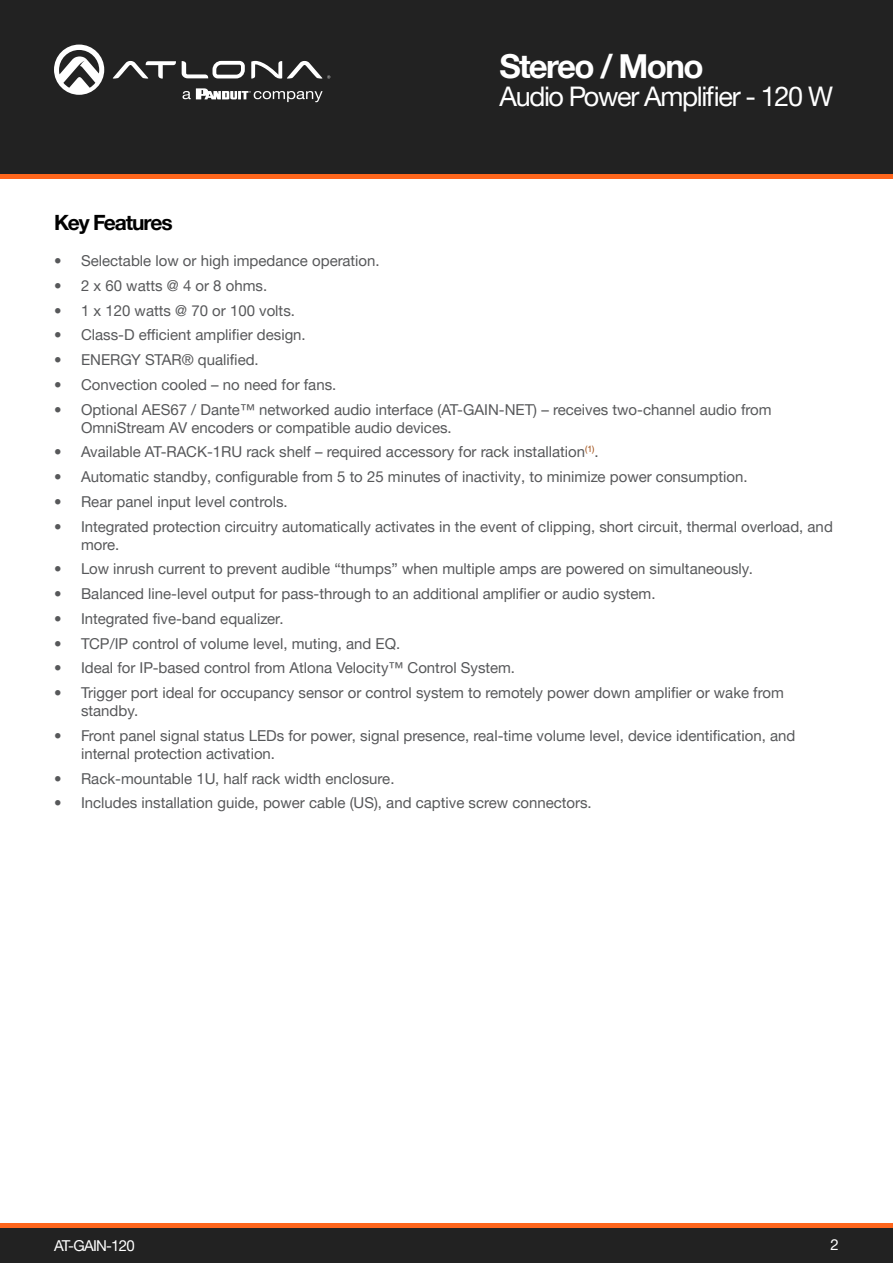
<style>
.page{position:relative;width:893px;height:1263px;background:#fff}
.page>*{position:absolute;margin:0;border:0;box-sizing:border-box;transform-origin:0 0}
.t1{font:700 33px "Helvetica Neue LTW1 G";letter-spacing:-.05em;color:#fff}
.t2{font:27px "Helvetica Neue LTW1 G";letter-spacing:-.05em;color:#fff}
.Product_Type_First_P{font:700 21px "Helvetica Neue LTW1 G";letter-spacing:-.05em;color:#000}
.t3{font:15px/18px "Helvetica Neue LTW1 G";color:#57585a}
.t4{font:15px "Helvetica Neue LTW1 G";letter-spacing:-.05em;color:#fff}
</style>
<div class="page">
<div style="left:0;top:1227px;width:893px;height:36px;background:#222"></div>
<hr style="left:0;top:1223px;width:893px;height:4px;background:#ff661c">
<div style="left:0;top:0;width:893px;height:174px;background:#222"></div>
<hr style="left:0;top:174px;width:893px;height:4px;background:#ff661c">
<svg style="left:182px;top:61px;width:63px;height:17px"></svg>
<svg style="left:113px;top:61px;width:63px;height:18px"></svg>
<svg style="left:251px;top:61px;width:79px;height:18px"></svg>
<svg style="left:54px;top:45px;width:50px;height:50px"></svg>
<svg style="left:183px;top:88px;width:140px;height:14px"></svg>
<h1 class="t1" style="left:500px;top:45px;width:205px">Stereo / Mono</h1>
<h2 class="t2" style="left:500px;top:80px;width:335px">Audio Power Amplifier - 120 W</h2>
<p class="Product_Type_First_P" style="left:54px;top:209px;width:120px">Key Features</p>
<p class="t3" style="left:54px;top:252px;width:327px">• Selectable low or high impedance operation.</p>
<p class="t3" style="left:54px;top:276px;width:215px">• 2 x 60 watts @ 4 or 8 ohms.</p>
<p class="t3" style="left:54px;top:301px;width:243px">• 1 x 120 watts @ 70 or 100 volts.</p>
<p class="t3" style="left:54px;top:326px;width:253px">• Class-D efficient amplifier design.</p>
<p class="t3" style="left:54px;top:351px;width:206px">• ENERGY STAR® qualified.</p>
<p class="t3" style="left:54px;top:375px;width:284px">• Convection cooled – no need for fans.</p>
<p class="t3" style="left:81px;top:400px;width:692px;text-indent:-27px">• Optional AES67 / Dante™ networked audio interface (AT-GAIN-NET) – receives two-channel audio from<br>OmniStream AV encoders or compatible audio devices.</p>
<p class="t3" style="left:54px;top:443px;width:546px">• Available AT-RACK-1RU rack shelf – required accessory for rack installation<sup>(1)</sup>.</p>
<p class="t3" style="left:54px;top:468px;width:695px">• Automatic standby, configurable from 5 to 25 minutes of inactivity, to minimize power consumption.</p>
<p class="t3" style="left:54px;top:492px;width:235px">• Rear panel input level controls.</p>
<p class="t3" style="left:81px;top:517px;width:753px;text-indent:-27px">• Integrated protection circuitry automatically activates in the event of clipping, short circuit, thermal overload, and more.</p>
<p class="t3" style="left:54px;top:560px;width:700px">• Low inrush current to prevent audible “thumps” when multiple amps are powered on simultaneously.</p>
<p class="t3" style="left:54px;top:585px;width:603px">• Balanced line-level output for pass-through to an additional amplifier or audio system.</p>
<p class="t3" style="left:54px;top:609px;width:231px">• Integrated five-band equalizer.</p>
<p class="t3" style="left:54px;top:634px;width:348px">• TCP/IP control of volume level, muting, and EQ.</p>
<p class="t3" style="left:54px;top:659px;width:463px">• Ideal for IP-based control from Atlona Velocity™ Control System.</p>
<p class="t3" style="left:81px;top:684px;width:704px;text-indent:-27px">• Trigger port ideal for occupancy sensor or control system to remotely power down amplifier or wake from standby.</p>
<p class="t3" style="left:81px;top:726px;width:716px;text-indent:-27px">• Front panel signal status LEDs for power, signal presence, real-time volume level, device identification, and internal protection activation.</p>
<p class="t3" style="left:54px;top:769px;width:342px">• Rack-mountable 1U, half rack width enclosure.</p>
<p class="t3" style="left:54px;top:794px;width:539px">• Includes installation guide, power cable (US), and captive screw connectors.</p>
<p class="t4" style="left:54px;top:1236px;width:82px">AT-GAIN-120</p>
<p class="t4" style="left:831px;top:1235px;width:10px">2</p>
</div>
